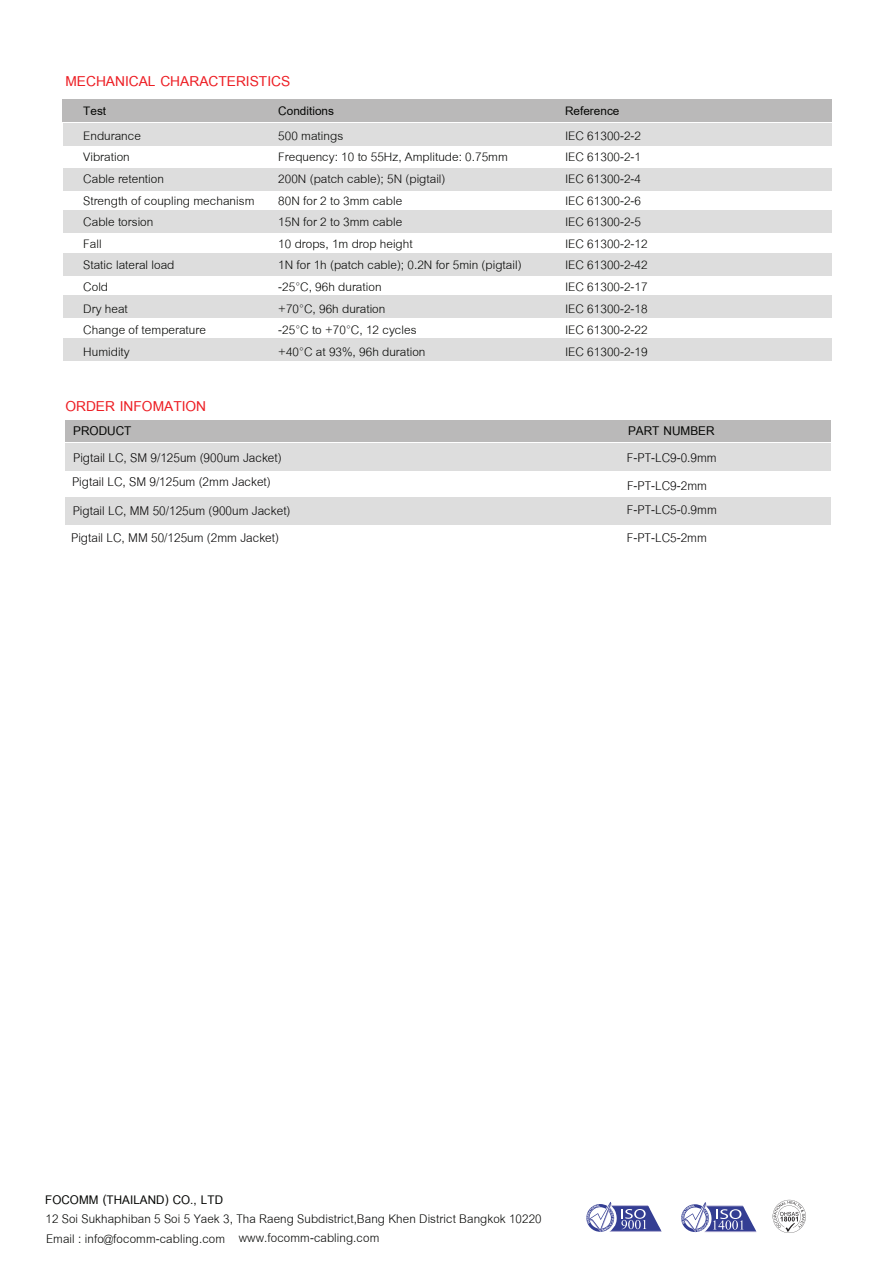
<style>
.page{position:relative;width:893px;height:1263px;background:#fff}
.page>*{position:absolute;margin:0;border:0;box-sizing:border-box;transform-origin:0 0}
.t1{font:700 21px "Cordia New";color:#ed1d23}
.t2{font:18.6px "Cordia New";color:#050404}
.t3{font:700 18.6px "Cordia New";color:#040503}
.t4{font:18.3px/19.5px "Cordia New";letter-spacing:.005em;color:#040503}
.t5{font:700 18.3px "Cordia New";letter-spacing:.005em;color:#040503}
.t6{font:18px/21.6px "Cordia New";color:#040503}
.t7{font:18px "Cordia New";color:#050404}
.t8{font:700 18px "Cordia New";color:#040503}
</style>
<div class="page">
<div style="left:65px;top:497px;width:766px;height:27px;background:#ddd"></div>
<div style="left:63px;top:124px;width:768px;height:22px;background:#ddd"></div>
<div style="left:63px;top:168px;width:768px;height:22px;background:#ddd"></div>
<div style="left:63px;top:211px;width:768px;height:22px;background:#ddd"></div>
<div style="left:63px;top:253px;width:768px;height:22px;background:#ddd"></div>
<div style="left:63px;top:296px;width:768px;height:22px;background:#ddd"></div>
<div style="left:63px;top:338px;width:768px;height:22px;background:#ddd"></div>
<div style="left:62px;top:99px;width:769px;height:23px;background:#bab9b9"></div>
<div style="left:65px;top:420px;width:766px;height:22px;background:#bab9b9"></div>
<div style="left:65px;top:444px;width:766px;height:27px;background:#ddd"></div>
<svg style="left:586px;top:1202px;width:76px;height:30px"></svg>
<svg style="left:681px;top:1202px;width:76px;height:30px"></svg>
<svg style="left:773px;top:1200px;width:33px;height:33px"></svg>
<p class="t1" style="left:65px;top:68px;width:226px">MECHANICAL CHARACTERISTICS</p>
<p class="t8" style="left:83px;top:100px;width:24px">Test</p>
<p class="t8" style="left:565px;top:100px;width:56px">Reference</p>
<p class="t8" style="left:278px;top:100px;width:57px">Conditions</p>
<p class="t6" style="left:83px;top:125px;width:173px">Endurance<br>Vibration<br>Cable retention<br>Strength of coupling mechanism<br>Cable torsion<br>Fall<br>Static lateral load<br>Cold<br>Dry heat<br>Change of temperature<br>Humidity</p>
<p class="t6" style="left:278px;top:125px;width:231px">500 matings<br>Frequency: 10 to 55Hz, Amplitude: 0.75mm</p>
<p class="t7" style="left:278px;top:167px;width:169px">200N (patch cable); 5N (pigtail)</p>
<p class="t6" style="left:278px;top:190px;width:245px">80N for 2 to 3mm cable<br>15N for 2 to 3mm cable<br>10 drops, 1m drop height<br>1N for 1h (patch cable); 0.2N for 5min (pigtail) -25°C, 96h duration<br>+70°C, 96h duration<br>-25°C to +70°C, 12 cycles<br>+40°C at 93%, 96h duration</p>
<p class="t1" style="left:65px;top:393px;width:142px">ORDER INFOMATION</p>
<p class="t6" style="left:565px;top:125px;width:84px">IEC 61300-2-2<br>IEC 61300-2-1<br>IEC 61300-2-4<br>IEC 61300-2-6<br>IEC 61300-2-5<br>IEC 61300-2-12<br>IEC 61300-2-42<br>IEC 61300-2-17<br>IEC 61300-2-18<br>IEC 61300-2-22<br>IEC 61300-2-19</p>
<p class="t3" style="left:73px;top:419px;width:60px">PRODUCT</p>
<p class="t3" style="left:628px;top:419px;width:88px">PART NUMBER</p>
<p class="t2" style="left:627px;top:445px;width:91px">F-PT-LC9-0.9mm</p>
<p class="t2" style="left:73px;top:445px;width:210px">Pigtail LC, SM 9/125um (900um Jacket)</p>
<p class="t2" style="left:72px;top:470px;width:200px">Pigtail LC, SM 9/125um (2mm Jacket)</p>
<p class="t2" style="left:627px;top:473px;width:81px">F-PT-LC9-2mm</p>
<p class="t2" style="left:73px;top:498px;width:219px">Pigtail LC, MM 50/125um (900um Jacket)</p>
<p class="t2" style="left:71px;top:525px;width:209px">Pigtail LC, MM 50/125um (2mm Jacket)</p>
<p class="t2" style="left:627px;top:497px;width:91px">F-PT-LC5-0.9mm</p>
<p class="t2" style="left:627px;top:525px;width:81px">F-PT-LC5-2mm</p>
<p class="t5" style="left:45px;top:1188px;width:179px">FOCOMM (THAILAND) CO., LTD</p>
<p class="t4" style="left:45px;top:1209px;width:498px">12 Soi Sukhaphiban 5 Soi 5 Yaek 3, Tha Raeng Subdistrict,Bang Khen District Bangkok 10220<br>Email : info@focomm-cabling.com</p>
<p class="t4" style="left:239px;top:1228px;width:142px">www.focomm-cabling.com</p>
</div>
